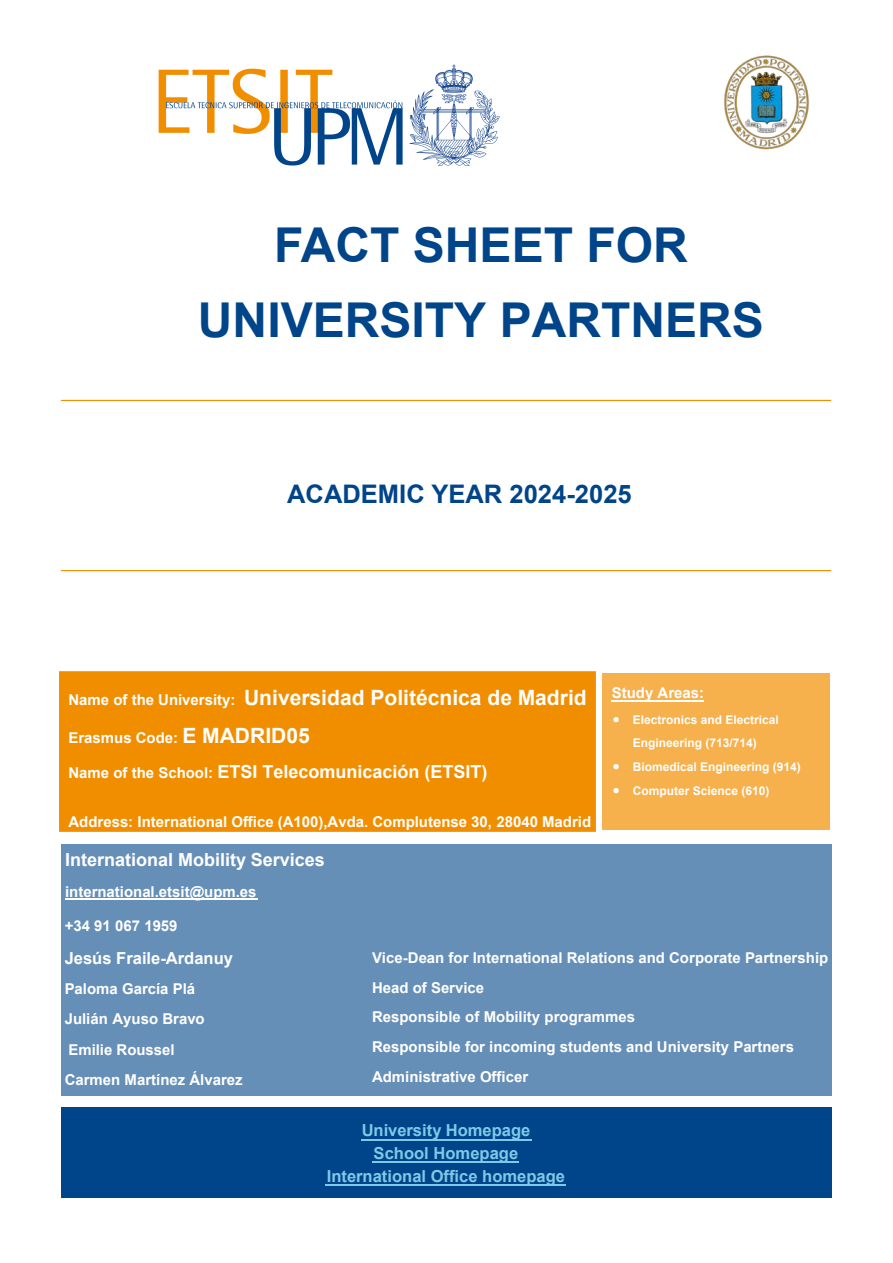
<style>
.page{position:relative;width:893px;height:1263px;background:#fff}
.page>*{position:absolute;margin:0;border:0;box-sizing:border-box;transform-origin:0 0}
.t1{font:700 48px/74.7px "Arial";color:#004489;text-align:center}
.t2{font:700 25.5px "Arial";color:#004489}
.t3{font:700 21px "Arial";color:#fff}
.t4{font:700 18px "Arial";color:#fff}
.t5{font:700 16.5px/22.6px "Arial";color:#7dcae8;text-align:center}
.t6{font:700 16.5px "Arial";color:#fff}
.t7{font:700 15px/29.7px "Arial";color:#fff}
.t8{font:700 15px "Arial";color:#fff}
.t9{font:700 12px/23.7px "Arial";color:#fff;text-align:center}
.s1{font-style:inherit}
.s2{font-size:15px}
.s3{font-size:21px}
</style>
<div class="page">
<img style="left:724px;top:55px;width:86px;height:95px">
<img style="left:158px;top:64px;width:342px;height:101px">
<hr style="left:61px;top:400px;width:770px;height:1px;background:#f18e00">
<hr style="left:61px;top:570px;width:770px;height:1px;background:#f18e00">
<div style="left:602px;top:673px;width:228px;height:157px;background:#f6b04c"></div>
<div style="left:61px;top:673px;width:533px;height:157px;background:#f18e00"></div>
<div style="left:59px;top:671px;width:537px;height:161px;border:4px solid #f18e00"></div>
<div style="left:61px;top:844px;width:770px;height:252px;background:#668fb8"></div>
<hr style="left:65px;top:898px;width:192px;height:2px;background:#fff">
<div style="left:61px;top:1107px;width:770px;height:90px;background:#004489"></div>
<hr style="left:612px;top:700px;width:92px;height:2px;background:#fff">
<hr style="left:361px;top:1139px;width:170px;height:1px;background:#7dcae8">
<hr style="left:373px;top:1161px;width:146px;height:2px;background:#7dcae8">
<hr style="left:326px;top:1184px;width:240px;height:2px;background:#7dcae8">
<p class="t1" style="left:198px;top:208px;width:568px"><span class="s1">FACT SHEET FOR<br></span>UNIVERSITY PARTNERS</p>
<p class="t2" style="left:287px;top:480px;width:346px">ACADEMIC YEAR 202<span class="s1">4</span>-20<span class="s1">25</span></p>
<p class="t7" style="left:612px;top:678px;width:94px">Study Area<span class="s1">s</span>:</p>
<p class="t9" style="left:613px;top:708px;width:168px">• Electronics and Electrical<br>Engineering (713/714)</p>
<p class="t9" style="left:613px;top:755px;width:189px">• Biomedical Engineering (914)</p>
<p class="t9" style="left:613px;top:779px;width:158px">• Computer Science (<span class="s1">610</span>)</p>
<p class="t3" style="left:69px;top:686px;width:520px"><span class="s2">Name of the University:</span> Universidad Politécnica de Madrid</p>
<p class="t7" style="left:69px;top:723px;width:243px">Erasmus Code: <span class="s3">E MADRID05</span></p>
<p class="t4" style="left:69px;top:761px;width:421px"><span class="s2">Name of the School:</span> ETSI Telecomunicación (ETSIT)</p>
<p class="t7" style="left:69px;top:807px;width:524px">Address: International Office (A100)<span class="s1">,</span>Avda. Complutense 30<span class="s1">,</span> 28040 Madrid</p>
<p class="t4" style="left:65px;top:849px;width:261px">International Mobility Services</p>
<p class="t7" style="left:65px;top:876px;width:193px">international<span class="s1">.etsit</span>@upm.es</p>
<p class="t7" style="left:65px;top:911px;width:114px">+34 91 067 1959</p>
<p class="t6" style="left:65px;top:946px;width:170px">Jesús Fraile-Ardanuy</p>
<p class="t7" style="left:65px;top:974px;width:142px;line-height:30.2px">Paloma García Plá<br>Julián Ayuso Bravo</p>
<p class="t7" style="left:372px;top:943px;width:458px">Vice-Dean for International Relations and Corporate Partnership Head of Service<br><span class="s1">Responsible of Mobility programmes<br>Responsible for</span> incoming students and University Partners <span class="s1">Administrative Officer</span></p>
<p class="t7" style="left:68px;top:1034px;width:108px">Emilie Roussel</p>
<p class="t8" style="left:65px;top:1069px;width:180px">Carmen Martínez Álvarez</p>
<p class="t5" style="left:327px;top:1119px;width:240px">University Homepage<br>School Homepage<br>International Office <span class="s1">h</span>omepage</p>
</div>
